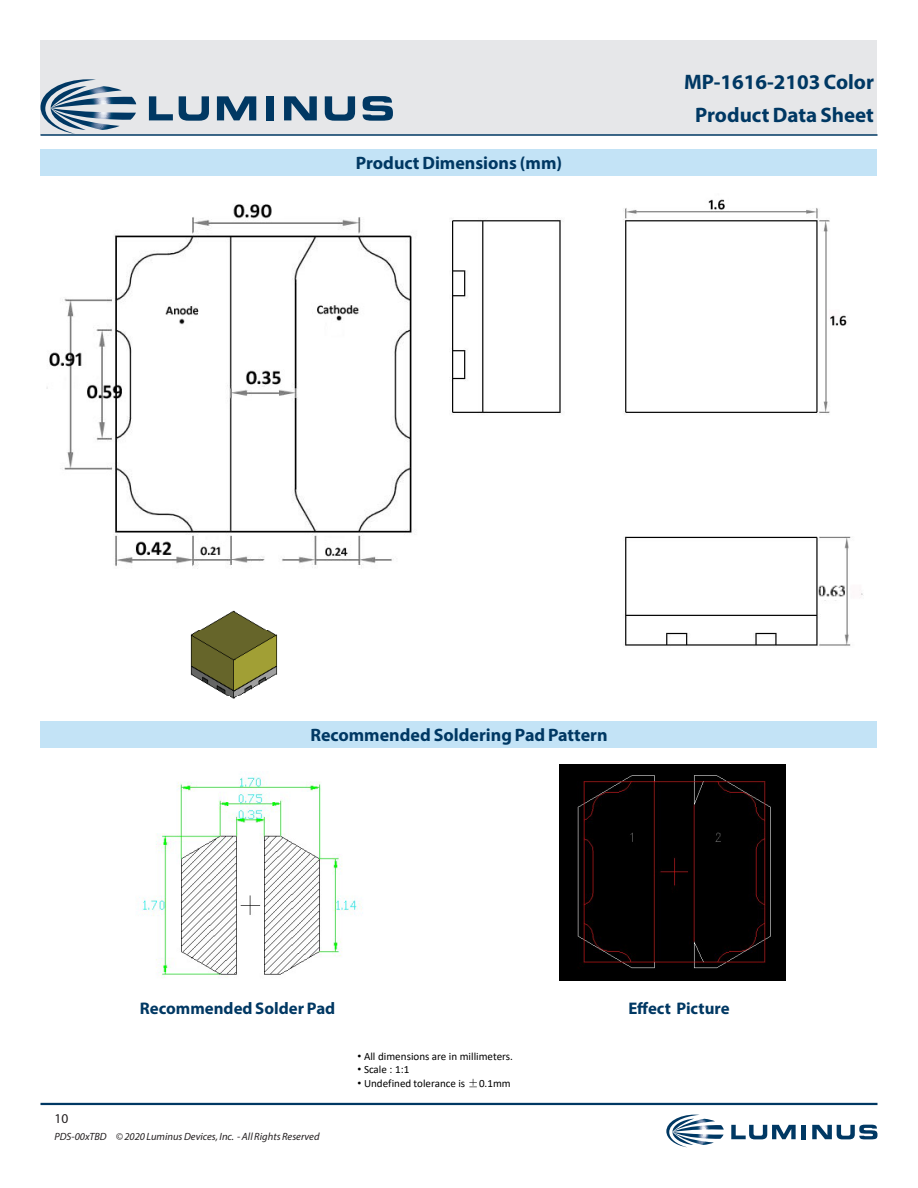
<style>
.page{position:relative;width:918px;height:1188px;background:#fff}
.page>*{position:absolute;margin:0;border:0;box-sizing:border-box;transform-origin:0 0}
.DS_Title1{font:700 21px "Myriad Pro";color:#003863}
.t1{font:700 18px "Myriad Pro";color:#003863}
.t2{font:700 16.8px "Myriad Pro";color:#003863}
.zzFooterRight2{font:13.5px "Myriad Pro";color:#231f20}
.t3{font:11.1px "Calibri";color:#000}
.zzFooterRight1{font:italic 10.5px "Myriad Pro";color:#231f20}
.s1{font-family:"Arial"}
.s2{font-family:"Sim Sun"}
</style>
<div class="page">
<img style="left:451px;top:199px;width:412px;height:447px">
<div style="left:40px;top:40px;width:838px;height:95px;background:#e6e7e9"></div>
<hr style="left:40px;top:1103px;width:838px;height:2px;background:#003863">
<hr style="left:40px;top:134px;width:838px;height:2px;background:#003863">
<div style="left:40px;top:149px;width:838px;height:27px;background:#c3e3f6"></div>
<svg style="left:666px;top:1115px;width:58px;height:32px"></svg>
<svg style="left:731px;top:1125px;width:65px;height:14px"></svg>
<hr style="left:802px;top:1125px;width:4px;height:14px;background:#003863">
<svg style="left:812px;top:1125px;width:65px;height:14px"></svg>
<div style="left:40px;top:721px;width:838px;height:27px;background:#c3e3f6"></div>
<img style="left:46px;top:204px;width:366px;height:364px">
<img style="left:190px;top:610px;width:88px;height:89px">
<img style="left:139px;top:774px;width:224px;height:204px">
<img style="left:559px;top:765px;width:227px;height:216px">
<img style="left:819px;top:582px;width:26px;height:18px">
<svg style="left:40px;top:79px;width:96px;height:55px"></svg>
<svg style="left:149px;top:96px;width:24px;height:24px"></svg>
<svg style="left:179px;top:96px;width:30px;height:25px"></svg>
<svg style="left:217px;top:96px;width:39px;height:24px"></svg>
<div style="left:266px;top:96px;width:8px;height:24px;background:#003863"></div>
<svg style="left:284px;top:96px;width:33px;height:24px"></svg>
<svg style="left:325px;top:96px;width:30px;height:25px"></svg>
<svg style="left:363px;top:96px;width:30px;height:25px"></svg>
<p class="t1" style="left:356px;top:151px;width:208px">Product Dimensions (mm)</p>
<p class="DS_Title1" style="left:684px;top:68px;width:191px">MP-1616-2103 Color</p>
<p class="DS_Title1" style="left:695px;top:101px;width:180px">Product Data Sheet</p>
<p class="t1" style="left:310px;top:724px;width:299px">Recommended Soldering Pad Pattern</p>
<p class="t2" style="left:140px;top:997px;width:197px">Recommended Solder Pad</p>
<p class="t2" style="left:628px;top:997px;width:103px">Effect Picture</p>
<p class="t3" style="left:358px;top:1048px;width:157px"><span class="s1">•</span> All dimensions are in millimeters.</p>
<p class="t3" style="left:358px;top:1062px;width:53px"><span class="s1">•</span> Scale : 1:1</p>
<p class="t3" style="left:358px;top:1075px;width:155px"><span class="s1">•</span> Undefined tolerance is <span class="s2">±</span>0.1mm</p>
<p class="zzFooterRight2" style="left:54px;top:1110px;width:15px">10</p>
<p class="zzFooterRight1" style="left:54px;top:1129px;width:267px">PDS-00xTBD © 2020 Luminus Devices, Inc. - All Rights Reserved</p>
</div>
